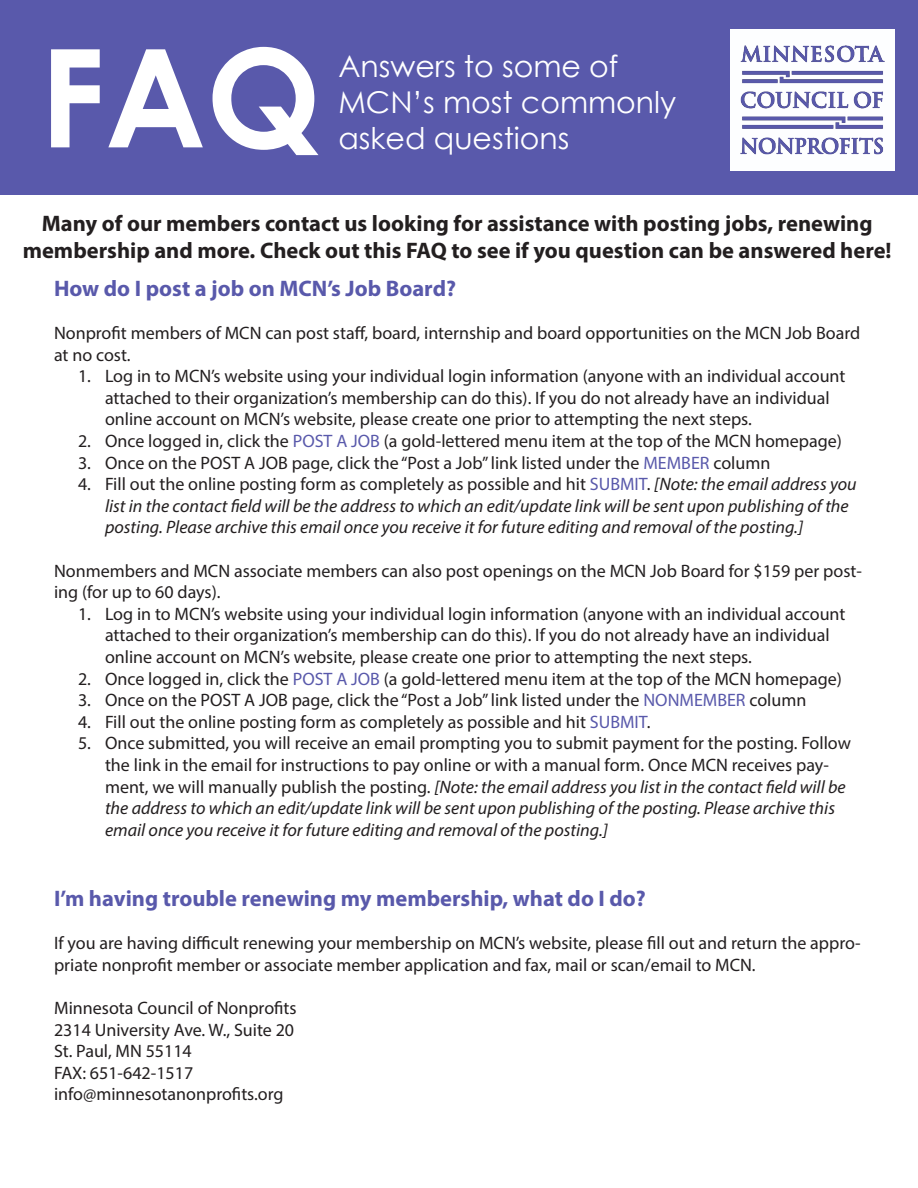
<style>
.page{position:relative;width:918px;height:1188px;background:#fff}
.page>*{position:absolute;margin:0;border:0;box-sizing:border-box;transform-origin:0 0}
.t1{font:700 136.5px "Century Gothic";color:#fff}
.t2{font:30px/36px "Century Gothic";color:#fff}
.t3{font:700 22.5px "Myriad Pro";color:#231f20}
.t4{font:700 22.5px "Myriad Pro";color:#5959ab}
.t5{font:18px/21.6px "Myriad Pro";color:#231f20}
.t6{font:italic 18px/21.6px "Myriad Pro";color:#231f20}
.s1{color:#5959ab}
.s2{font-style:normal}
.s3{font-style:normal;color:#5959ab}
.s4{font-style:italic}
</style>
<div class="page">
<div style="left:0;top:0;width:918px;height:194px;background:#5959ab"></div>
<img style="left:731px;top:30px;width:164px;height:140px">
<p class="t1" style="left:40px;top:-6px;width:283px">FAQ</p>
<p class="t2" style="left:338px;top:47px;width:281px">Answers to some of</p>
<p class="t2" style="left:338px;top:83px;width:339px">MCN’s most commonly asked questions</p>
<p class="t3" style="left:42px;top:209px;width:832px">Many of our members contact us looking for assistance with posting jobs, renewing</p>
<p class="t3" style="left:23px;top:236px;width:870px">membership and more. Check out this FAQ to see if you question can be answered here!</p>
<p class="t4" style="left:54px;top:274px;width:404px">How do I post a job on MCN’s Job Board?</p>
<p class="t5" style="left:54px;top:322px;width:808px">Nonprofit members of MCN can post staff, board, internship and board opportunities on the MCN Job Board at no cost.</p>
<p class="t5" style="left:105px;top:365px;width:742px;text-indent:-27px">1. Log in to MCN’s website using your individual login information (anyone with an individual account attached to their organization’s membership can do this). If you do not already have an individual online account on MCN’s website, please create one prior to attempting the next steps.</p>
<p class="t5" style="left:78px;top:430px;width:766px">2. Once logged in, click the <span class="s1">POST A JOB</span> (a gold-lettered menu item at the top of the MCN homepage)</p>
<p class="t5" style="left:78px;top:452px;width:694px">3. Once on the POST A JOB page, click the “Post a Job” link listed under the <span class="s1">MEMBER</span> column</p>
<p class="t6" style="left:105px;top:473px;width:753px;text-indent:-27px"><span class="s2">4. Fill out the online posting form as completely as possible and hit</span> <span class="s3">SUBMIT</span><span class="s2">.</span> [Note: the email address you list in the contact field will be the address to which an edit/update link will be sent upon publishing of the posting. Please archive this email once you receive it for future editing and removal of the posting.]</p>
<p class="t5" style="left:54px;top:560px;width:809px">Nonmembers and MCN associate members can also post openings on the MCN Job Board for $159 per post&shy;ing (for up to 60 days).</p>
<p class="t5" style="left:105px;top:603px;width:742px;text-indent:-27px">1. Log in to MCN’s website using your individual login information (anyone with an individual account attached to their organization’s membership can do this). If you do not already have an individual online account on MCN’s website, please create one prior to attempting the next steps.</p>
<p class="t5" style="left:78px;top:668px;width:766px">2. Once logged in, click the <span class="s1">POST A JOB</span> (a gold-lettered menu item at the top of the MCN homepage)</p>
<p class="t5" style="left:78px;top:689px;width:730px">3. Once on the POST A JOB page, click the “Post a Job” link listed under the <span class="s1">NONMEMBER</span> column</p>
<p class="t5" style="left:78px;top:711px;width:574px">4. Fill out the online posting form as completely as possible and hit <span class="s1">SUBMIT</span>.</p>
<p class="t5" style="left:105px;top:732px;width:747px;text-indent:-27px">5. Once submitted, you will receive an email prompting you to submit payment for the posting. Follow the link in the email for instructions to pay online or with a manual form. Once MCN receives pay&shy;ment, we will manually publish the posting. <span class="s4">[Note: the email address you list in the contact field will be the address to which an edit/update link will be sent upon publishing of the posting. Please archive this email once you receive it for future editing and removal of the posting.]</span></p>
<p class="t4" style="left:54px;top:884px;width:593px">I’m having trouble renewing my membership, what do I do?</p>
<p class="t5" style="left:54px;top:932px;width:808px">If you are having difficult renewing your membership on MCN’s website, please fill out and return the appro&shy;priate nonprofit member or associate member application and fax, mail or scan/email to MCN.</p>
<p class="t5" style="left:54px;top:997px;width:244px">Minnesota Council of Nonprofits</p>
<p class="t5" style="left:54px;top:1019px;width:242px">2314 University Ave. W., Suite 20</p>
<p class="t5" style="left:54px;top:1040px;width:139px">St. Paul, MN 55114</p>
<p class="t5" style="left:54px;top:1062px;width:141px">FAX: 651-642-1517</p>
<p class="t5" style="left:54px;top:1083px;width:231px">info@minnesotanonprofits.org</p>
</div>
